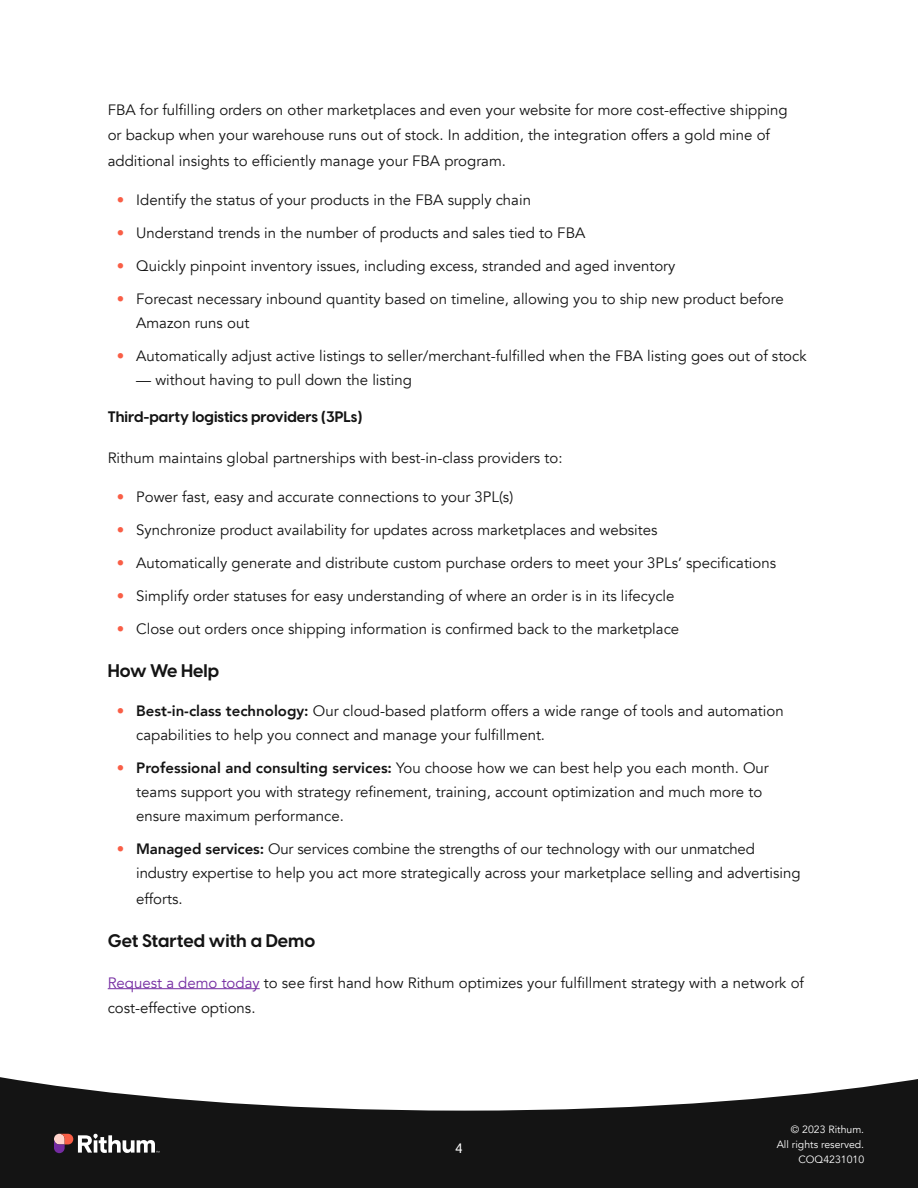
<style>
.page{position:relative;width:918px;height:1188px;background:#fff}
.page>*{position:absolute;margin:0;border:0;box-sizing:border-box;transform-origin:0 0}
.t1{font:700 18px "Visby CF";color:#141414}
.Body_Copy{font:15px/24px "Avenir";color:#141414}
.t2{font:700 15px "Visby CF";color:#141414}
.t3{font:500 13.5px "Visby CF";color:#fff}
.t4{font:10.5px/15px "Avenir";color:#fff;text-align:right}
.s1{color:#f95e46}
.s2{font-weight:800}
.s3{color:#742ba1}
</style>
<div class="page">
<svg style="left:0;top:1077px;width:918px;height:111px;fill:#141414"></svg>
<svg style="left:54px;top:1134px;width:105px;height:19px"></svg>
<hr style="left:108px;top:988px;width:152px;height:1px;background:#742ba1">
<p class="Body_Copy" style="left:108px;top:97px;width:681px;line-height:25.5px">FBA for fulfilling orders on other marketplaces and even your website for more cost-effective shipping or backup when your warehouse runs out of stock. In addition, the integration offers a gold mine of additional insights to efficiently manage your FBA program.</p>
<p class="Body_Copy" style="left:117px;top:188px;width:416px"><span class="s1">•</span> Identify the status of your products in the FBA supply chain</p>
<p class="Body_Copy" style="left:117px;top:221px;width:470px"><span class="s1">•</span> Understand trends in the number of products and sales tied to FBA</p>
<p class="Body_Copy" style="left:117px;top:254px;width:560px"><span class="s1">•</span> Quickly pinpoint inventory issues, including excess, stranded and aged inventory</p>
<p class="Body_Copy" style="left:136px;top:287px;width:649px;text-indent:-20px"><span class="s1">•</span> Forecast necessary inbound quantity based on timeline, allowing you to ship new product before<br>Amazon runs out</p>
<p class="Body_Copy" style="left:117px;top:344px;width:691px"><span class="s1">•</span> Automatically adjust active listings to seller/merchant-fulfilled when the FBA listing goes out of stock</p>
<p class="Body_Copy" style="left:136px;top:368px;width:277px">— without having to pull down the listing</p>
<h4 class="t2" style="left:108px;top:405px;width:256px">Third-party logistics providers (3PLs)</h4>
<p class="Body_Copy" style="left:108px;top:446px;width:456px">Rithum maintains global partnerships with best-in-class providers to:</p>
<p class="Body_Copy" style="left:117px;top:485px;width:398px"><span class="s1">•</span> Power fast, easy and accurate connections to your 3PL(s)</p>
<p class="Body_Copy" style="left:117px;top:518px;width:542px"><span class="s1">•</span> Synchronize product availability for updates across marketplaces and websites</p>
<p class="Body_Copy" style="left:117px;top:551px;width:661px"><span class="s1">•</span> Automatically generate and distribute custom purchase orders to meet your 3PLs’ specifications</p>
<p class="Body_Copy" style="left:117px;top:584px;width:559px"><span class="s1">•</span> Simplify order statuses for easy understanding of where an order is in its lifecycle</p>
<p class="Body_Copy" style="left:117px;top:617px;width:564px"><span class="s1">•</span> Close out orders once shipping information is confirmed back to the marketplace</p>
<h3 class="t1" style="left:108px;top:657px;width:113px">How We Help</h3>
<p class="Body_Copy" style="left:136px;top:699px;width:649px;text-indent:-20px"><span class="s1">•</span> <span class="s2">Best-in-class technology:</span> Our cloud-based platform offers a wide range of tools and automation capabilities to help you connect and manage your fulfillment.</p>
<p class="Body_Copy" style="left:136px;top:756px;width:634px;text-indent:-20px"><span class="s1">•</span> <span class="s2">Professional and consulting services:</span> You choose how we can best help you each month. Our teams support you with strategy refinement, training, account optimization and much more to ensure maximum performance.</p>
<p class="Body_Copy" style="left:136px;top:837px;width:666px;text-indent:-20px"><span class="s1">•</span> <span class="s2">Managed services:</span> Our services combine the strengths of our technology with our unmatched industry expertise to help you act more strategically across your marketplace selling and advertising</p>
<p class="Body_Copy" style="left:136px;top:887px;width:48px">efforts.</p>
<h3 class="t1" style="left:108px;top:927px;width:209px">Get Started with a Demo</h3>
<p class="Body_Copy" style="left:108px;top:970px;width:698px;line-height:25.5px"><span class="s3">Request a demo today</span> to see first hand how Rithum optimizes your fulfillment strategy with a network of cost-effective options.</p>
<p class="t3" style="left:455px;top:1138px;width:9px">4</p>
<p class="t4" style="left:777px;top:1122px;width:89px">© 2023 Rithum.<br>All rights reserved.<br>COQ4231010</p>
</div>
